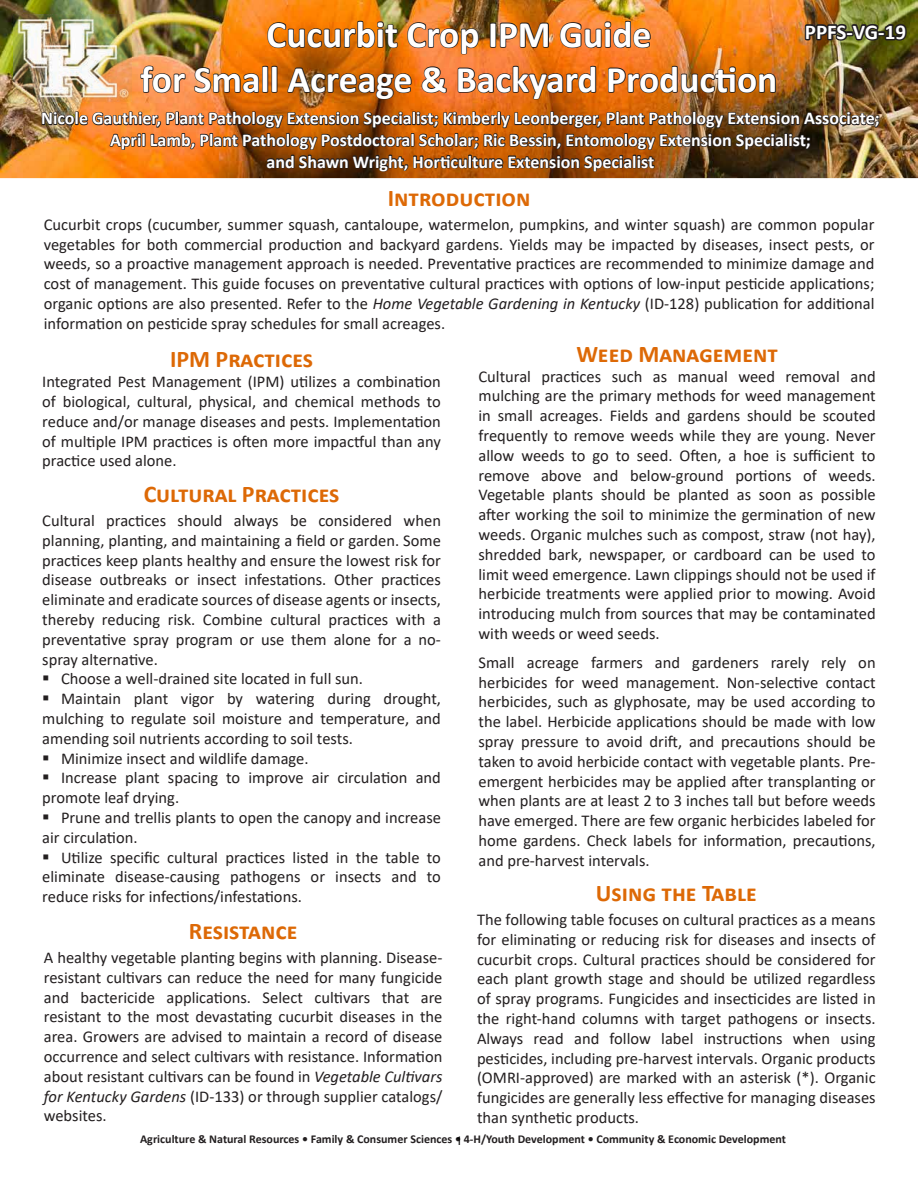
<style>
.page{position:relative;width:918px;height:1188px;background:#fff}
.page>*{position:absolute;margin:0;border:0;box-sizing:border-box;transform-origin:0 0}
.t1{font:700 37.5px/45px "Calibri";color:#fff;text-align:center}
.t2{font:700 24px "Calibri";color:#dd6906}
.t3{font:700 21px "Calibri";color:#fff}
.t4{font:700 18px/21.6px "Calibri";color:#fff;text-align:center}
.t5{font:16.5px/19.8px "Calibri";color:#231f20;text-align:justify}
.t6{font:700 12px "Calibri";color:#231f20}
.t7{font:12px "Arial";color:#000}
.s1{font-style:italic}
</style>
<div class="page">
<img style="left:0;top:0;width:918px;height:178px">
<img style="left:13px;top:15px;width:27px;height:87px">
<img style="left:40px;top:7px;width:869px;height:172px">
<h1 class="t1" style="left:141px;top:12px;width:638px">Cucurbit Crop IPM Guide<br>for Small Acreage &amp; Backyard Production</h1>
<p class="t3" style="left:805px;top:17px;width:102px">PPFS-VG-19</p>
<p class="t4" style="left:41px;top:107px;width:840px">Nicole Gauthier, Plant Pathology Extension Specialist; Kimberly Leonberger, Plant Pathology Extension Associate;<br>April Lamb, Plant Pathology Postdoctoral Scholar; Ric Bessin, Entomology Extension Specialist;<br>and Shawn Wright, Horticulture Extension Specialist</p>
<h2 class="t2" style="left:388px;top:181px;width:144px">Introduction</h2>
<p class="t5" style="left:44px;top:214px;width:832px">Cucurbit crops (cucumber, summer squash, cantaloupe, watermelon, pumpkins, and winter squash) are common popular vegetables for both commercial production and backyard gardens. Yields may be impacted by diseases, insect pests, or weeds, so a proactive management approach is needed. Preventative practices are recommended to minimize damage and cost of management. This guide focuses on preventative cultural practices with options of low-input pesticide applications; organic options are also presented. Refer to the <span class="s1">Home Vegetable Gardening in Kentucky</span> (ID-128) publication for additional information on pesticide spray schedules for small acreages.</p>
<h2 class="t2" style="left:576px;top:337px;width:203px">Weed Management</h2>
<p class="t5" style="left:478px;top:366px;width:399px">Cultural practices such as manual weed removal and mulching are the primary methods for weed management in small acreages. Fields and gardens should be scouted frequently to remove weeds while they are young. Never allow weeds to go to seed. Often, a hoe is sufficient to remove above and below-ground portions of weeds.<br>Vegetable plants should be planted as soon as possible after working the soil to minimize the germination of new weeds. Organic mulches such as compost, straw (not hay), shredded bark, newspaper, or cardboard can be used to limit weed emergence. Lawn clippings should not be used if herbicide treatments were applied prior to mowing. Avoid introducing mulch from sources that may be contaminated with weeds or weed seeds.</p>
<p class="t5" style="left:478px;top:652px;width:399px">Small acreage farmers and gardeners rarely rely on herbicides for weed management. Non-selective contact herbicides, such as glyphosate, may be used according to the label. Herbicide applications should be made with low spray pressure to avoid drift, and precautions should be taken to avoid herbicide contact with vegetable plants. Pre&shy;emergent herbicides may be applied after transplanting or when plants are at least 2 to 3 inches tall but before weeds have emerged. There are few organic herbicides labeled for home gardens. Check labels for information, precautions, and pre-harvest intervals.</p>
<h2 class="t2" style="left:170px;top:342px;width:145px">IPM Practices</h2>
<p class="t5" style="left:42px;top:371px;width:400px">Integrated Pest Management (IPM) utilizes a combination of biological, cultural, physical, and chemical methods to reduce and/or manage diseases and pests. Implementation of multiple IPM practices is often more impactful than any practice used alone.</p>
<h2 class="t2" style="left:144px;top:477px;width:197px">Cultural Practices</h2>
<p class="t5" style="left:42px;top:510px;width:400px">Cultural practices should always be considered when</p>
<p class="t5" style="left:42px;top:530px;width:400px">planning, planting, and maintaining a field or garden. Some</p>
<p class="t5" style="left:42px;top:550px;width:400px">practices keep plants healthy and ensure the lowest risk for</p>
<p class="t5" style="left:42px;top:570px;width:400px">disease outbreaks or insect infestations. Other practices</p>
<p class="t5" style="left:42px;top:589px;width:400px">eliminate and eradicate sources of disease agents or insects,</p>
<p class="t5" style="left:42px;top:609px;width:400px">thereby reducing risk. Combine cultural practices with a</p>
<p class="t5" style="left:42px;top:629px;width:400px">preventative spray program or use them alone for a no-</p>
<p class="t5" style="left:42px;top:649px;width:117px">spray alternative.</p>
<p class="t5" style="left:61px;top:669px;width:304px">Choose a well-drained site located in full sun.</p>
<p class="t5" style="left:61px;top:688px;width:381px">Maintain plant vigor by watering during drought,</p>
<p class="t5" style="left:42px;top:708px;width:400px">mulching to regulate soil moisture and temperature, and</p>
<p class="t5" style="left:42px;top:728px;width:312px">amending soil nutrients according to soil tests.</p>
<p class="t5" style="left:61px;top:748px;width:249px">Minimize insect and wildlife damage.</p>
<p class="t5" style="left:61px;top:768px;width:381px">Increase plant spacing to improve air circulation and</p>
<p class="t5" style="left:42px;top:787px;width:138px">promote leaf drying.</p>
<p class="t5" style="left:61px;top:807px;width:381px">Prune and trellis plants to open the canopy and increase</p>
<p class="t5" style="left:42px;top:827px;width:97px">air circulation.</p>
<p class="t5" style="left:61px;top:847px;width:381px">Utilize specific cultural practices listed in the table to</p>
<p class="t5" style="left:42px;top:867px;width:400px">eliminate disease-causing pathogens or insects and to</p>
<p class="t5" style="left:42px;top:886px;width:261px">reduce risks for infections/infestations.</p>
<h2 class="t2" style="left:596px;top:876px;width:162px">Using the Table</h2>
<p class="t5" style="left:477px;top:909px;width:400px">The following table focuses on cultural practices as a means for eliminating or reducing risk for diseases and insects of cucurbit crops. Cultural practices should be considered for each plant growth stage and should be utilized regardless of spray programs. Fungicides and insecticides are listed in the right-hand columns with target pathogens or insects.<br>Always read and follow label instructions when using pesticides, including pre-harvest intervals. Organic products (OMRI-approved) are marked with an asterisk (*). Organic fungicides are generally less effective for managing diseases than synthetic products.</p>
<h2 class="t2" style="left:189px;top:914px;width:110px">Resistance</h2>
<p class="t5" style="left:44px;top:947px;width:400px">A healthy vegetable planting begins with planning. Disease&shy;resistant cultivars can reduce the need for many fungicide and bactericide applications. Select cultivars that are resistant to the most devastating cucurbit diseases in the area. Growers are advised to maintain a record of disease occurrence and select cultivars with resistance. Information about resistant cultivars can be found in <span class="s1">Vegetable Cultivars for Kentucky Gardens</span> (ID-133) or through supplier catalogs/ websites.</p>
<p class="t6" style="left:140px;top:1131px;width:647px">Agriculture &amp; Natural Resources • Family &amp; Consumer Sciences • 4-H/Youth Development • Community &amp; Economic Development</p>
<p class="t7" style="left:456px;top:1132px;width:8px">1</p>
</div>
